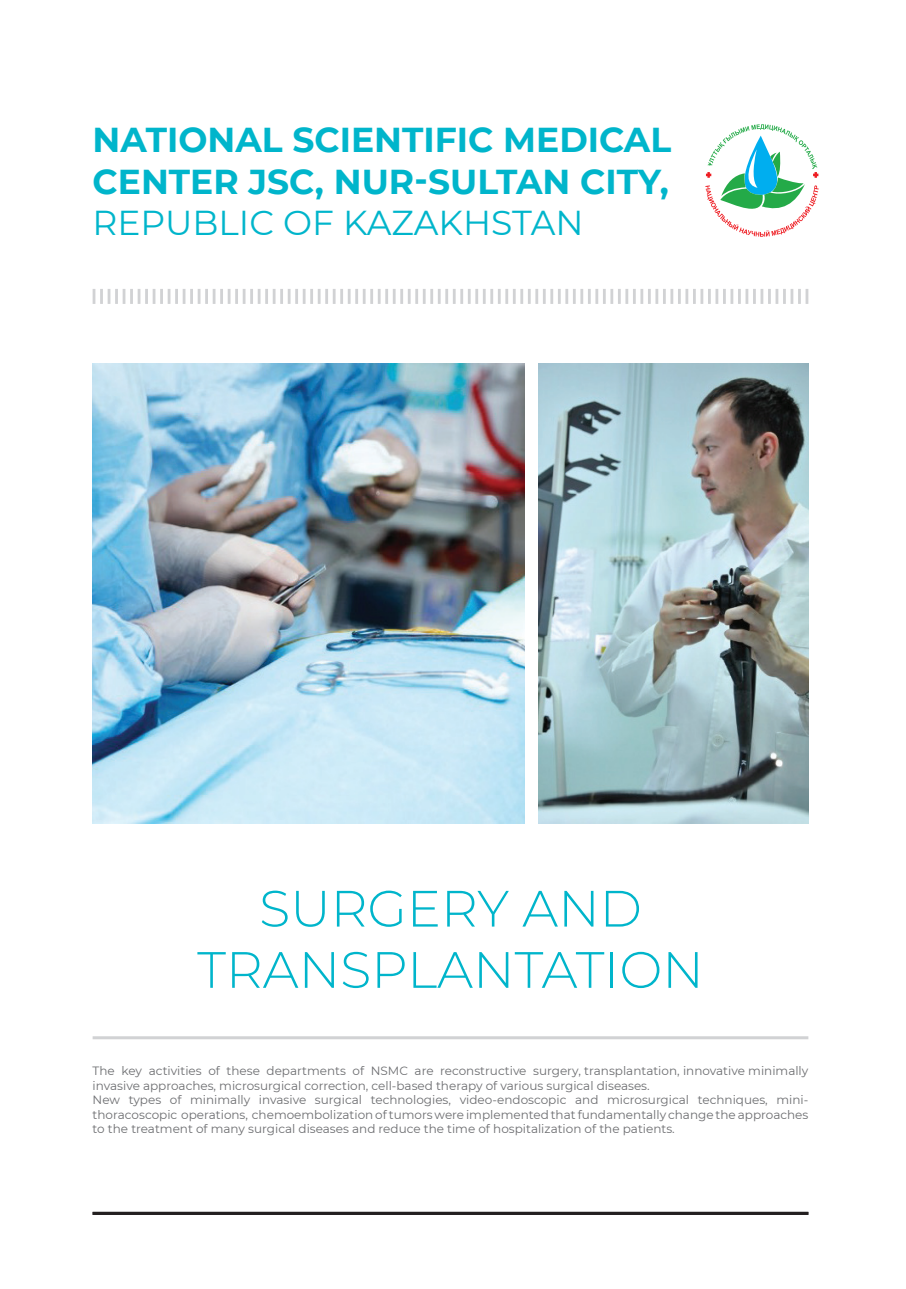
<style>
.page{position:relative;width:906px;height:1289px;background:#fff}
.page>*{position:absolute;margin:0;border:0;box-sizing:border-box;transform-origin:0 0}
.t1{font:300 51px/61.2px "Montserrat";color:#00b5cb;text-align:center}
.t2{font:700 34.5px/41.4px "Montserrat";color:#00b5cb}
.t3{font:34.5px "Montserrat";color:#00b5cb}
.t4{font:12px/14.4px "Montserrat";color:#6c6d70}
</style>
<div class="page">
<hr style="left:93px;top:1211px;width:715px;height:3px;background:#231f20">
<svg style="left:705px;top:124px;width:113px;height:113px"></svg>
<hr style="left:93px;top:1036px;width:715px;height:3px;background:#d1d2d4">
<img style="left:538px;top:364px;width:270px;height:459px">
<img style="left:93px;top:364px;width:432px;height:459px">
<svg style="left:93px;top:289px;width:2px;height:15px"></svg>
<hr style="left:100px;top:289px;width:3px;height:15px;background:#d1d2d4">
<svg style="left:108px;top:289px;width:2px;height:15px"></svg>
<hr style="left:115px;top:289px;width:3px;height:15px;background:#d1d2d4">
<svg style="left:123px;top:289px;width:2px;height:15px"></svg>
<hr style="left:130px;top:289px;width:3px;height:15px;background:#d1d2d4">
<svg style="left:138px;top:289px;width:2px;height:15px"></svg>
<hr style="left:145px;top:289px;width:3px;height:15px;background:#d1d2d4">
<svg style="left:153px;top:289px;width:2px;height:15px"></svg>
<hr style="left:160px;top:289px;width:3px;height:15px;background:#d1d2d4">
<svg style="left:168px;top:289px;width:2px;height:15px"></svg>
<hr style="left:175px;top:289px;width:3px;height:15px;background:#d1d2d4">
<svg style="left:183px;top:289px;width:2px;height:15px"></svg>
<hr style="left:190px;top:289px;width:3px;height:15px;background:#d1d2d4">
<svg style="left:198px;top:289px;width:2px;height:15px"></svg>
<hr style="left:205px;top:289px;width:3px;height:15px;background:#d1d2d4">
<svg style="left:213px;top:289px;width:2px;height:15px"></svg>
<hr style="left:220px;top:289px;width:3px;height:15px;background:#d1d2d4">
<svg style="left:228px;top:289px;width:2px;height:15px"></svg>
<hr style="left:235px;top:289px;width:3px;height:15px;background:#d1d2d4">
<svg style="left:243px;top:289px;width:2px;height:15px"></svg>
<hr style="left:250px;top:289px;width:3px;height:15px;background:#d1d2d4">
<svg style="left:258px;top:289px;width:2px;height:15px"></svg>
<hr style="left:265px;top:289px;width:3px;height:15px;background:#d1d2d4">
<svg style="left:273px;top:289px;width:2px;height:15px"></svg>
<hr style="left:280px;top:289px;width:3px;height:15px;background:#d1d2d4">
<svg style="left:288px;top:289px;width:2px;height:15px"></svg>
<hr style="left:295px;top:289px;width:3px;height:15px;background:#d1d2d4">
<svg style="left:303px;top:289px;width:2px;height:15px"></svg>
<hr style="left:310px;top:289px;width:3px;height:15px;background:#d1d2d4">
<svg style="left:318px;top:289px;width:2px;height:15px"></svg>
<hr style="left:325px;top:289px;width:3px;height:15px;background:#d1d2d4">
<svg style="left:333px;top:289px;width:2px;height:15px"></svg>
<hr style="left:340px;top:289px;width:3px;height:15px;background:#d1d2d4">
<svg style="left:348px;top:289px;width:2px;height:15px"></svg>
<hr style="left:355px;top:289px;width:3px;height:15px;background:#d1d2d4">
<svg style="left:363px;top:289px;width:2px;height:15px"></svg>
<hr style="left:370px;top:289px;width:3px;height:15px;background:#d1d2d4">
<svg style="left:378px;top:289px;width:2px;height:15px"></svg>
<hr style="left:385px;top:289px;width:3px;height:15px;background:#d1d2d4">
<svg style="left:393px;top:289px;width:2px;height:15px"></svg>
<hr style="left:400px;top:289px;width:3px;height:15px;background:#d1d2d4">
<svg style="left:408px;top:289px;width:2px;height:15px"></svg>
<hr style="left:415px;top:289px;width:3px;height:15px;background:#d1d2d4">
<svg style="left:423px;top:289px;width:2px;height:15px"></svg>
<hr style="left:430px;top:289px;width:3px;height:15px;background:#d1d2d4">
<svg style="left:438px;top:289px;width:2px;height:15px"></svg>
<hr style="left:445px;top:289px;width:3px;height:15px;background:#d1d2d4">
<svg style="left:453px;top:289px;width:2px;height:15px"></svg>
<hr style="left:460px;top:289px;width:3px;height:15px;background:#d1d2d4">
<svg style="left:468px;top:289px;width:2px;height:15px"></svg>
<hr style="left:475px;top:289px;width:3px;height:15px;background:#d1d2d4">
<svg style="left:483px;top:289px;width:2px;height:15px"></svg>
<hr style="left:490px;top:289px;width:3px;height:15px;background:#d1d2d4">
<hr style="left:498px;top:289px;width:3px;height:15px;background:#d1d2d4">
<hr style="left:505px;top:289px;width:3px;height:15px;background:#d1d2d4">
<hr style="left:513px;top:289px;width:3px;height:15px;background:#d1d2d4">
<hr style="left:520px;top:289px;width:3px;height:15px;background:#d1d2d4">
<hr style="left:528px;top:289px;width:3px;height:15px;background:#d1d2d4">
<hr style="left:535px;top:289px;width:3px;height:15px;background:#d1d2d4">
<hr style="left:543px;top:289px;width:3px;height:15px;background:#d1d2d4">
<hr style="left:550px;top:289px;width:3px;height:15px;background:#d1d2d4">
<hr style="left:558px;top:289px;width:3px;height:15px;background:#d1d2d4">
<hr style="left:565px;top:289px;width:3px;height:15px;background:#d1d2d4">
<hr style="left:573px;top:289px;width:3px;height:15px;background:#d1d2d4">
<hr style="left:580px;top:289px;width:3px;height:15px;background:#d1d2d4">
<hr style="left:588px;top:289px;width:3px;height:15px;background:#d1d2d4">
<hr style="left:595px;top:289px;width:3px;height:15px;background:#d1d2d4">
<hr style="left:603px;top:289px;width:3px;height:15px;background:#d1d2d4">
<hr style="left:610px;top:289px;width:3px;height:15px;background:#d1d2d4">
<hr style="left:618px;top:289px;width:3px;height:15px;background:#d1d2d4">
<hr style="left:625px;top:289px;width:3px;height:15px;background:#d1d2d4">
<hr style="left:633px;top:289px;width:3px;height:15px;background:#d1d2d4">
<hr style="left:640px;top:289px;width:3px;height:15px;background:#d1d2d4">
<hr style="left:648px;top:289px;width:3px;height:15px;background:#d1d2d4">
<hr style="left:655px;top:289px;width:3px;height:15px;background:#d1d2d4">
<hr style="left:663px;top:289px;width:3px;height:15px;background:#d1d2d4">
<hr style="left:670px;top:289px;width:3px;height:15px;background:#d1d2d4">
<hr style="left:678px;top:289px;width:3px;height:15px;background:#d1d2d4">
<hr style="left:685px;top:289px;width:3px;height:15px;background:#d1d2d4">
<hr style="left:693px;top:289px;width:3px;height:15px;background:#d1d2d4">
<hr style="left:700px;top:289px;width:3px;height:15px;background:#d1d2d4">
<hr style="left:708px;top:289px;width:3px;height:15px;background:#d1d2d4">
<hr style="left:715px;top:289px;width:3px;height:15px;background:#d1d2d4">
<hr style="left:723px;top:289px;width:3px;height:15px;background:#d1d2d4">
<hr style="left:730px;top:289px;width:3px;height:15px;background:#d1d2d4">
<hr style="left:738px;top:289px;width:3px;height:15px;background:#d1d2d4">
<hr style="left:745px;top:289px;width:3px;height:15px;background:#d1d2d4">
<hr style="left:753px;top:289px;width:3px;height:15px;background:#d1d2d4">
<hr style="left:760px;top:289px;width:3px;height:15px;background:#d1d2d4">
<hr style="left:768px;top:289px;width:3px;height:15px;background:#d1d2d4">
<hr style="left:775px;top:289px;width:3px;height:15px;background:#d1d2d4">
<hr style="left:783px;top:289px;width:3px;height:15px;background:#d1d2d4">
<hr style="left:790px;top:289px;width:3px;height:15px;background:#d1d2d4">
<hr style="left:798px;top:289px;width:3px;height:15px;background:#d1d2d4">
<hr style="left:805px;top:289px;width:3px;height:15px;background:#d1d2d4">
<h2 class="t2" style="left:93px;top:117px;width:580px">NATIONAL SCIENTIFIC MEDICAL<br>CENTER JSC, NUR-SULTAN CITY,</h2>
<h2 class="t3" style="left:93px;top:199px;width:492px">REPUBLIC OF KAZAKHSTAN</h2>
<h1 class="t1" style="left:197px;top:876px;width:508px">SURGERY AND<br>TRANSPLANTATION</h1>
<p class="t4" style="left:93px;top:1063px;width:717px">The key activities of these departments of NSMC are reconstructive surgery, transplantation, innovative minimally invasive approaches, microsurgical correction, cell-based therapy of various surgical diseases.<br>New types of minimally invasive surgical technologies, video-endoscopic and microsurgical techniques, mini&shy;thoracoscopic operations, chemoembolization of tumors were implemented that fundamentally change the approaches to the treatment of many surgical diseases and reduce the time of hospitalization of the patients.</p>
</div>
